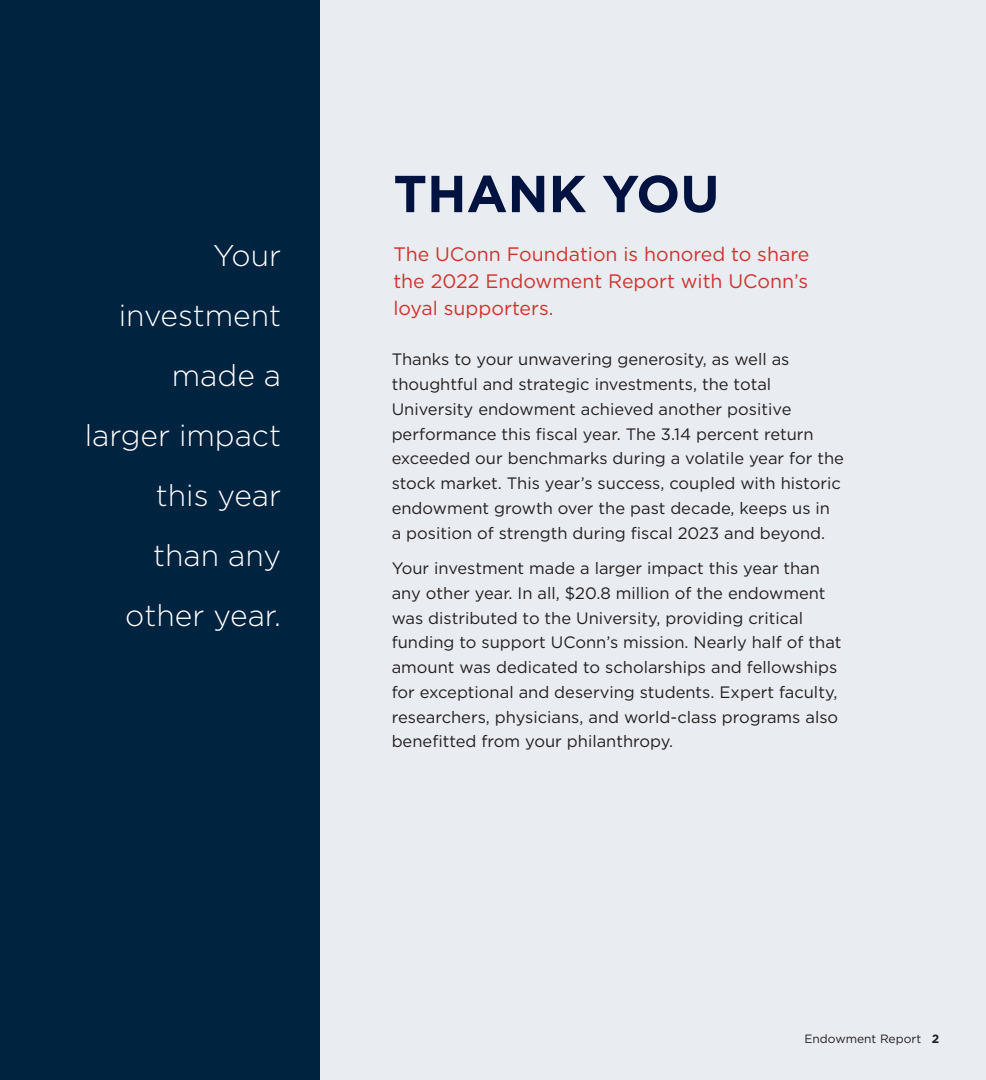
<style>
.page{position:relative;width:986px;height:1080px;background:#e9ecf0}
.page>*{position:absolute;margin:0;border:0;box-sizing:border-box;transform-origin:0 0}
.t1{font:700 51.9px "Gotham";color:#001340}
.Quote2{font:300 30px/60px "Gotham";color:#fff;text-align:right}
.Red_text{font:19.5px/27px "Gotham";color:#cf342e;text-align:justify}
.Body_Text2{font:16.5px/24.8px "Gotham";color:#231f20}
.t2{font:12px "Gotham";color:#231f20}
.s1{font-weight:700}
</style>
<div class="page">
<div style="left:0;top:0;width:320px;height:1080px;background:#002340"></div>
<p class="Quote2" style="left:119px;top:225px;width:164px">Your investment made a</p>
<p class="Quote2" style="left:85px;top:405px;width:198px">larger impact this year</p>
<p class="Quote2" style="left:125px;top:525px;width:157px">than any other year.</p>
<p class="t1" style="left:393px;top:159px;width:327px">THANK YOU</p>
<p class="Red_text" style="left:393px;top:240px;width:417px">The UConn Foundation is honored to share the 2022 Endowment Report with UConn’s loyal supporters.</p>
<p class="Body_Text2" style="left:392px;top:347px;width:454px">Thanks to your unwavering generosity, as well as thoughtful and strategic investments, the total University endowment achieved another positive performance this fiscal year. The 3.14 percent return exceeded our benchmarks during a volatile year for the stock market. This year’s success, coupled with historic endowment growth over the past decade, keeps us in<br>a position of strength during fiscal 2023 and beyond.</p>
<p class="Body_Text2" style="left:392px;top:556px;width:451px">Your investment made a larger impact this year than any other year. In all, $20.8 million of the endowment was distributed to the University, providing critical funding to support UConn’s mission. Nearly half of that amount was dedicated to scholarships and fellowships for exceptional and deserving students. Expert faculty, researchers, physicians, and world-class programs also benefitted from your philanthropy.</p>
<p class="t2" style="left:804px;top:1031px;width:136px">Endowment Report <span class="s1">2</span></p>
</div>
